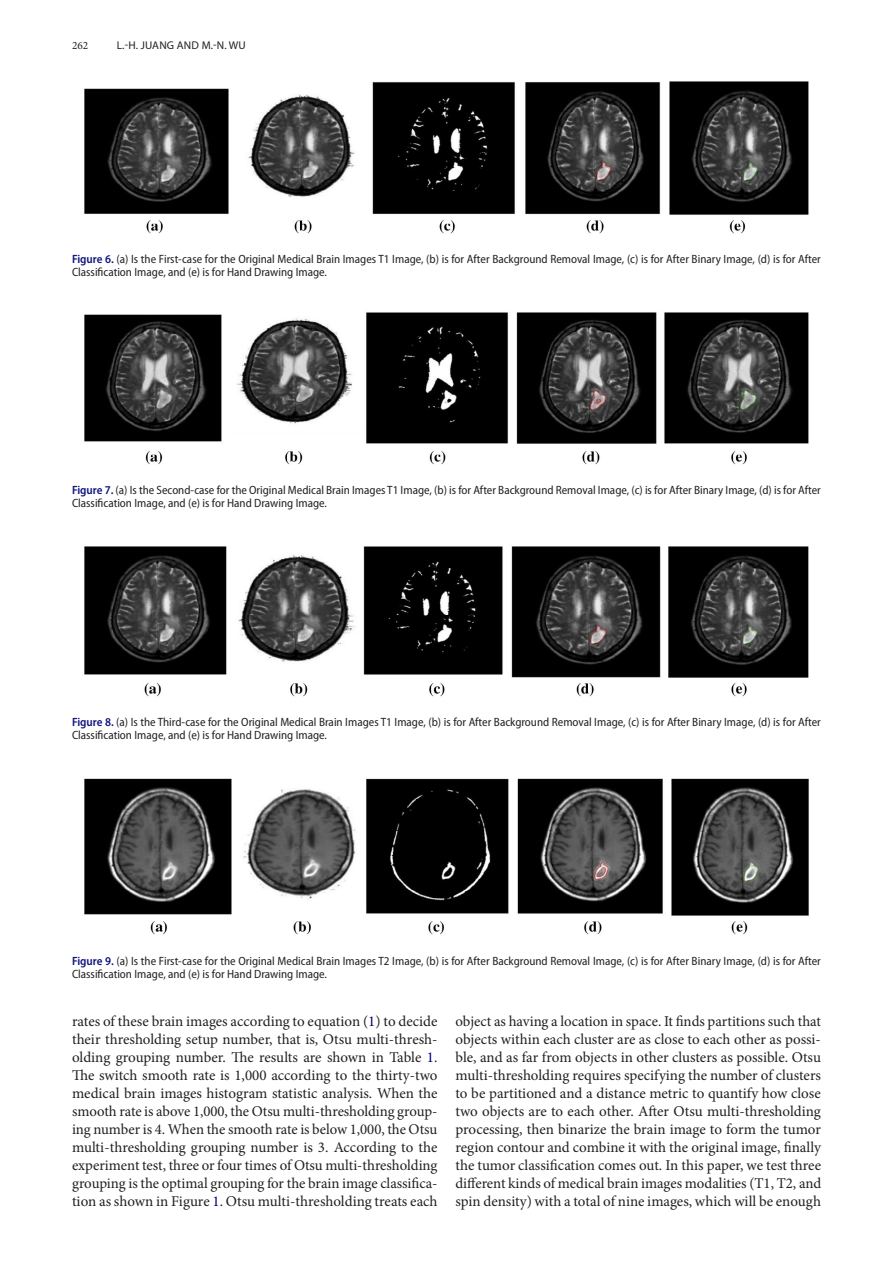
<style>
.page{position:relative;width:893px;height:1263px;background:#fff}
.page>*{position:absolute;margin:0;border:0;box-sizing:border-box;transform-origin:0 0}
.t1{font:15px/18px "Minion Pro";color:#231f20;text-align:justify}
.t2{font:semi-condensed 12px/13.5px "Myriad Pro";color:#231f20}
.t3{font:11.25px "Myriad Pro";letter-spacing:.02em;color:#231f20}
.s1{font-weight:600;color:#10147e}
.s2{color:#000080}
</style>
<div class="page">
<img style="left:84px;top:81px;width:725px;height:153px">
<img style="left:84px;top:312px;width:725px;height:153px">
<img style="left:84px;top:546px;width:725px;height:151px">
<img style="left:84px;top:778px;width:725px;height:157px">
<p class="t3" style="left:117px;top:39px;width:131px">L.-H. JUANG AND M.-N. WU</p>
<p class="t2" style="left:72px;top:252px;width:750px"><span class="s1">Figure 6.</span> (a) Is the First-case for the Original Medical Brain Images T1 Image, (b) is for After Background Removal Image, (c) is for After Binary Image, (d) is for After<br>Classification Image, and (e) is for Hand Drawing Image.</p>
<p class="t2" style="left:72px;top:483px;width:750px"><span class="s1">Figure 7.</span> (a) Is the Second-case for the Original Medical Brain Images T1 Image, (b) is for After Background Removal Image, (c) is for After Binary Image, (d) is for After<br>Classification Image, and (e) is for Hand Drawing Image.</p>
<p class="t2" style="left:72px;top:715px;width:750px"><span class="s1">Figure 8.</span> (a) Is the Third-case for the Original Medical Brain Images T1 Image, (b) is for After Background Removal Image, (c) is for After Binary Image, (d) is for After<br>Classification Image, and (e) is for Hand Drawing Image.</p>
<p class="t2" style="left:72px;top:954px;width:750px"><span class="s1">Figure 9.</span> (a) Is the First-case for the Original Medical Brain Images T2 Image, (b) is for After Background Removal Image, (c) is for After Binary Image, (d) is for After<br>Classification Image, and (e) is for Hand Drawing Image.</p>
<p class="t1" style="left:72px;top:1013px;width:367px">rates of these brain images according to equation (<span class="s2">1</span>) to decide their thresholding setup number, that is, Otsu multi-thresh&shy;olding grouping number. The results are shown in Table <span class="s2">1</span>.<br>The switch smooth rate is 1,000 according to the thirty-two medical brain images histogram statistic analysis. When the smooth rate is above 1,000, the Otsu multi-thresholding group&shy;ing number is 4. When the smooth rate is below 1,000, the Otsu multi-thresholding grouping number is 3. According to the experiment test, three or four times of Otsu multi-thresholding grouping is the optimal grouping for the brain image classifica&shy;tion as shown in Figure <span class="s2">1</span>. Otsu multi-thresholding treats each</p>
<p class="t1" style="left:455px;top:1013px;width:367px">object as having a location in space. It finds partitions such that objects within each cluster are as close to each other as possi&shy;ble, and as far from objects in other clusters as possible. Otsu multi-thresholding requires specifying the number of clusters to be partitioned and a distance metric to quantify how close two objects are to each other. After Otsu multi-thresholding processing, then binarize the brain image to form the tumor region contour and combine it with the original image, finally the tumor classification comes out. In this paper, we test three different kinds of medical brain images modalities (T1, T2, and spin density) with a total of nine images, which will be enough</p>
</div>
